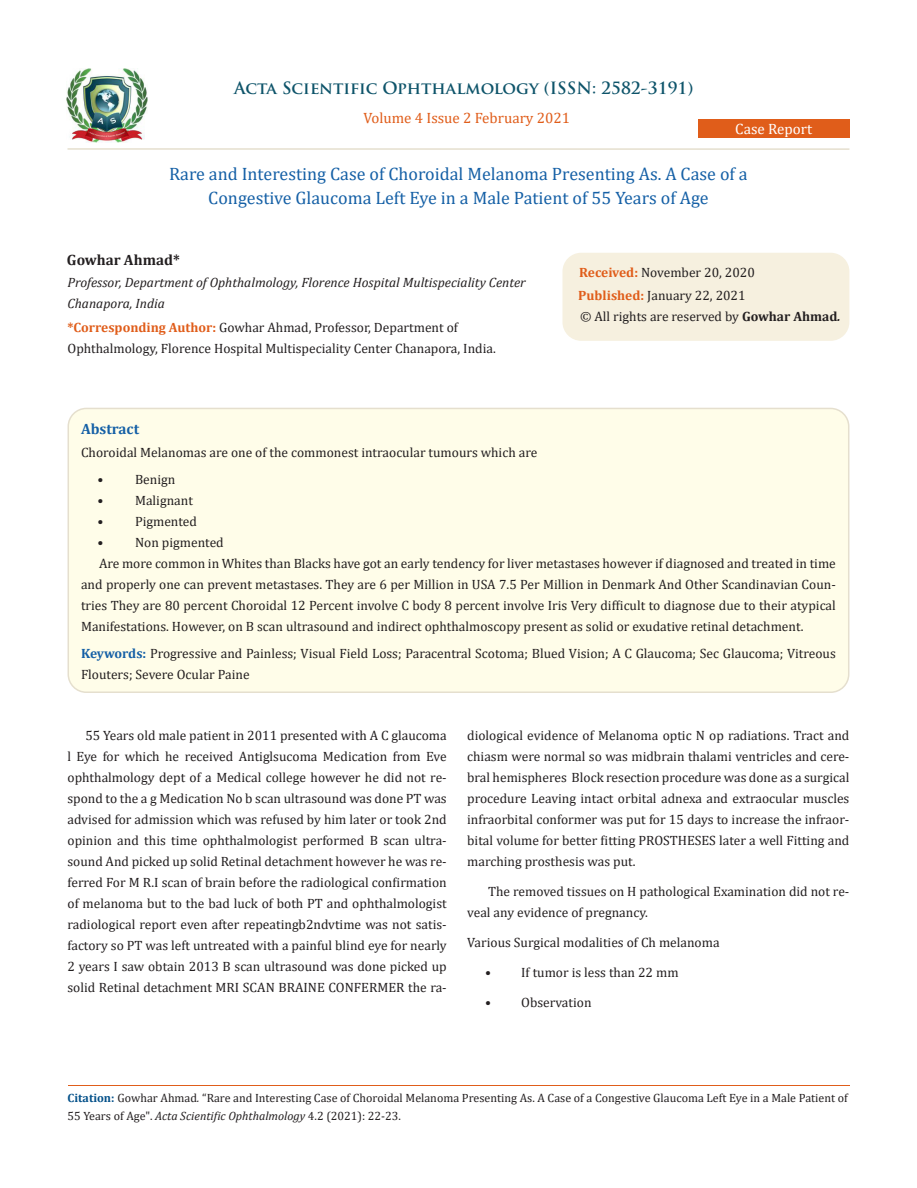
<style>
.page{position:relative;width:917px;height:1188px;background:#fff}
.page>*{position:absolute;margin:0;border:0;box-sizing:border-box;transform-origin:0 0}
.t1{font:18px/24px "Cambria";color:#1560a6;text-align:center}
.t2{font:700 16.5px "Trajan Pro";color:#0e546a}
.t3{font:15px "Cambria";color:#e05d1a}
.t4{font:700 15px "Cambria";color:#231f20}
.t5{font:15px "Cambria";color:#fff}
.t6{font:700 15px "Cambria";color:#1560a6}
.t7{font:13.5px/21px "Cambria";color:#231f20}
.t8{font:italic 13.5px/21px "Cambria";color:#231f20}
.t9{font:12px/18px "Cambria";color:#231f20}
.s1{font-weight:700;color:#e05d1a}
.s2{font-weight:700}
.s3{font-weight:700;font-style:italic}
.s4{font-weight:700;color:#1560a6}
.s5{font-weight:700;color:#035089}
.s6{font-style:italic}
</style>
<div class="page">
<img style="left:67px;top:68px;width:80px;height:74px">
<div style="left:698px;top:119px;width:151px;height:19px;background:#e05d1a"></div>
<div style="left:563px;top:254px;width:285px;height:86px;background:#f6f0df;border-radius:18px"></div>
<div style="left:562px;top:253px;width:287px;height:88px;border:2px solid #f6f0df;border-radius:18px"></div>
<div style="left:68px;top:408px;width:780px;height:284px;background:#fffde9;border-radius:18px"></div>
<div style="left:67px;top:408px;width:782px;height:285px;border:2px solid #e5dfce;border-radius:18px"></div>
<hr style="left:67px;top:148px;width:782px;height:2px;background:#e5dfce">
<hr style="left:68px;top:1086px;width:781px;height:1px;background:#e05d1a">
<p class="t2" style="left:234px;top:77px;width:461px">Acta Scientific Ophthalmology (ISSN: 2582-3191)</p>
<p class="t3" style="left:363px;top:109px;width:208px">Volume 4 Issue 2 February 2021</p>
<p class="t5" style="left:735px;top:120px;width:78px">Case Report</p>
<p class="t1" style="left:169px;top:162px;width:580px">Rare and Interesting Case of Choroidal Melanoma Presenting As. A Case of a<br>Congestive Glaucoma Left Eye in a Male Patient of 55 Years of Age</p>
<p class="t4" style="left:67px;top:249px;width:114px">Gowhar Ahmad*</p>
<p class="t8" style="left:67px;top:272px;width:459px">Professor, Department of Ophthalmology, Florence Hospital Multispeciality Center<br>Chanapora, India</p>
<p class="t7" style="left:67px;top:317px;width:430px"><span class="s1">*Corresponding Author:</span> Gowhar Ahmad, Professor, Department of<br>Ophthalmology, Florence Hospital Multispeciality Center Chanapora, India.</p>
<p class="t7" style="left:579px;top:261px;width:177px"><span class="s1">Received:</span> November 20, 2020</p>
<p class="t7" style="left:578px;top:284px;width:169px"><span class="s1">Published:</span> January 22, 2021</p>
<p class="t7" style="left:580px;top:306px;width:262px">© All rights are reserved by <span class="s2">Gowhar Ahmad</span><span class="s3">.</span></p>
<p class="t6" style="left:81px;top:418px;width:60px">Abstract</p>
<p class="t7" style="left:81px;top:442px;width:458px">Choroidal Melanomas are one of the commonest intraocular tumours which are</p>
<p class="t7" style="left:97px;top:469px;width:79px">• Benign</p>
<p class="t7" style="left:97px;top:490px;width:97px">• Malignant</p>
<p class="t7" style="left:97px;top:511px;width:101px">• Pigmented</p>
<p class="t7" style="left:97px;top:532px;width:128px">• Non pigmented</p>
<p class="t7" style="left:81px;top:553px;width:756px;text-align:justify;text-indent:18px">Are more common in Whites than Blacks have got an early tendency for liver metastases however if diagnosed and treated in time and properly one can prevent metastases. They are 6 per Million in USA 7.5 Per Million in Denmark And Other Scandinavian Coun&shy;tries They are 80 percent Choroidal 12 Percent involve C body 8 percent involve Iris Very difficult to diagnose due to their atypical Manifestations. However, on B scan ultrasound and indirect ophthalmoscopy present as solid or exudative retinal detachment.</p>
<p class="t7" style="left:81px;top:643px;width:756px"><span class="s4">Keywords:</span> Progressive and Painless; Visual Field Loss; Paracentral Scotoma; Blued Vision; A C Glaucoma; Sec Glaucoma; Vitreous<br>Flouters; Severe Ocular Paine</p>
<p class="t7" style="left:67px;top:724px;width:381px;text-align:justify;text-indent:18px">55 Years old male patient in 2011 presented with A C glaucoma l Eye for which he received Antiglsucoma Medication from Eve ophthalmology dept of a Medical college however he did not re&shy;spond to the a g Medication No b scan ultrasound was done PT was advised for admission which was refused by him later or took 2nd opinion and this time ophthalmologist performed B scan ultra&shy;sound And picked up solid Retinal detachment however he was re&shy;ferred For M R.I scan of brain before the radiological confirmation of melanoma but to the bad luck of both PT and ophthalmologist radiological report even after repeatingb2ndvtime was not satis&shy;factory so PT was left untreated with a painful blind eye for nearly 2 years I saw obtain 2013 B scan ultrasound was done picked up solid Retinal detachment MRI SCAN BRAINE CONFERMER the ra-</p>
<p class="t7" style="left:467px;top:724px;width:384px;text-align:justify">diological evidence of Melanoma optic N op radiations. Tract and chiasm were normal so was midbrain thalami ventricles and cere&shy;bral hemispheres Block resection procedure was done as a surgical procedure Leaving intact orbital adnexa and extraocular muscles infraorbital conformer was put for 15 days to increase the infraor&shy;bital volume for better fitting PROSTHESES later a well Fitting and marching prosthesis was put.</p>
<p class="t7" style="left:467px;top:880px;width:384px;text-indent:21px">The removed tissues on H pathological Examination did not re&shy;veal any evidence of pregnancy.</p>
<p class="t7" style="left:467px;top:931px;width:254px">Various Surgical modalities of Ch melanoma</p>
<p class="t7" style="left:485px;top:961px;width:195px">• If tumor is less than 22 mm</p>
<p class="t7" style="left:485px;top:991px;width:108px">• Observation</p>
<p class="t9" style="left:68px;top:1089px;width:781px"><span class="s5">Citation:</span> Gowhar Ahmad<span class="s6">.</span> “Rare and Interesting Case of Choroidal Melanoma Presenting As. A Case of a Congestive Glaucoma Left Eye in a Male Patient of<br>55 Years of Age". <span class="s6">Acta Scientific Ophthalmology</span> 4.2 (2021): 22-23.</p>
</div>
